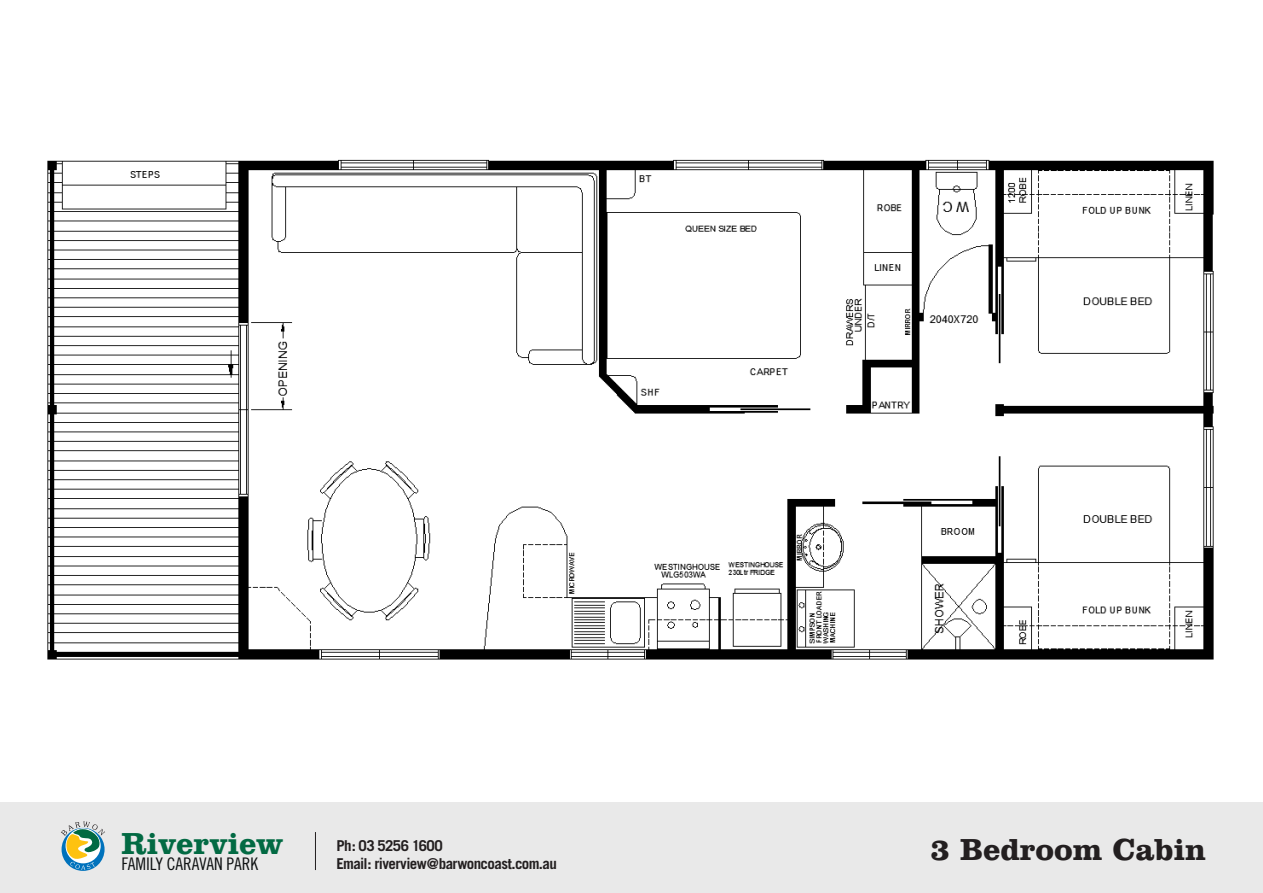
<style>
.page{position:relative;width:1263px;height:893px;background:#fff}
.page>*{position:absolute;margin:0;border:0;box-sizing:border-box;transform-origin:0 0}
.t1{font:700 31.2px "Clarendon BT";color:#231f20}
.t2{font:700 31.2px "Clarendon BT";color:#026a43}
.t3{font:17.4px "Trade Gothic Cond Eighteen";color:#0e1112}
.t4{font:700 15px/18px "Trade Gothic";letter-spacing:-.04em;color:#231f20}
</style>
<div class="page">
<div style="left:0;top:803px;width:1263px;height:90px;background:#e9e9e9"></div>
<svg style="left:61px;top:821px;width:44px;height:49px"></svg>
<hr style="left:315px;top:832px;width:1px;height:38px;background:#231f20">
<img style="left:47px;top:159px;width:1167px;height:501px">
<h1 class="t2" style="left:122px;top:824px;width:163px">Riverview</h1>
<p class="t3" style="left:122px;top:854px;width:138px">FAMILY CARAVAN PARK</p>
<p class="t4" style="left:336px;top:837px;width:222px">Ph: 03 5256 1600<br>Email: riverview@barwoncoast.com.au</p>
<h1 class="t1" style="left:930px;top:830px;width:277px">3 Bedroom Cabin</h1>
</div>
